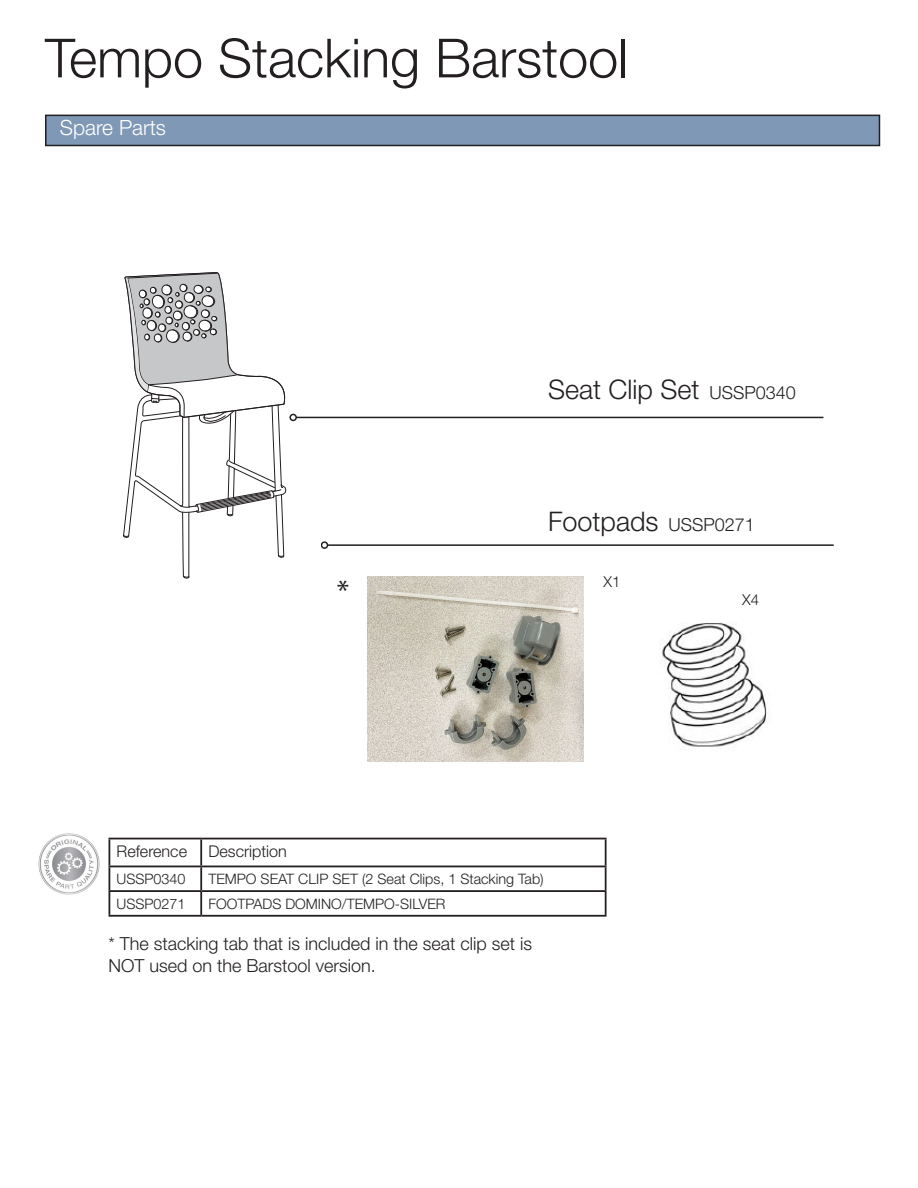
<style>
.page{position:relative;width:918px;height:1188px;background:#fff}
.page>*{position:absolute;margin:0;border:0;box-sizing:border-box;transform-origin:0 0}
.t1{font:300 54px "Helvetica Neue LT Std";color:#231f20}
.t2{font:30px "Myriad Pro";color:#231f20}
.t3{font:300 27px "Helvetica Neue LT Std";color:#231f20}
.t4{font:300 21px "Helvetica Neue LT Std";color:#fff}
.t5{font:300 18px "Helvetica Neue LT Std";color:#231f20}
.t6{font:300 16.2px "Helvetica Neue LT Std";color:#231f20}
.t7{font:300 15px "Helvetica Neue LT Std";color:#231f20}
.t8{font:300 14.4px "Helvetica Neue LT Std";color:#231f20}
.s1{font-size:18px}
</style>
<div class="page">
<div style="left:46px;top:115px;width:833px;height:31px;background:#7f98b6"></div>
<div style="left:45px;top:115px;width:835px;height:31px;border:2px solid #231f20"></div>
<hr style="left:328px;top:544px;width:506px;height:2px;background:#231f20">
<div style="left:321px;top:541px;width:7px;height:8px;border:2px solid #231f20;border-radius:50%"></div>
<img style="left:38px;top:833px;width:62px;height:62px">
<hr style="left:109px;top:838px;width:92px;height:1px;background:#231f20">
<hr style="left:201px;top:838px;width:406px;height:1px;background:#231f20">
<hr style="left:200px;top:839px;width:2px;height:27px;background:#231f20">
<hr style="left:605px;top:839px;width:2px;height:27px;background:#231f20">
<hr style="left:109px;top:866px;width:92px;height:1px;background:#231f20">
<hr style="left:201px;top:866px;width:406px;height:1px;background:#231f20">
<hr style="left:200px;top:867px;width:2px;height:23px;background:#231f20">
<hr style="left:605px;top:867px;width:2px;height:23px;background:#231f20">
<hr style="left:109px;top:890px;width:92px;height:2px;background:#231f20">
<svg style="left:109px;top:839px;width:1px;height:76px"></svg>
<hr style="left:201px;top:890px;width:406px;height:2px;background:#231f20">
<hr style="left:200px;top:892px;width:2px;height:23px;background:#231f20">
<hr style="left:605px;top:892px;width:2px;height:23px;background:#231f20">
<hr style="left:109px;top:915px;width:92px;height:2px;background:#231f20">
<hr style="left:201px;top:915px;width:406px;height:2px;background:#231f20">
<img style="left:662px;top:622px;width:106px;height:125px">
<svg style="left:123px;top:273px;width:164px;height:306px"></svg>
<hr style="left:296px;top:417px;width:527px;height:1px;background:#231f20">
<div style="left:289px;top:414px;width:8px;height:7px;border:2px solid #231f20;border-radius:50%"></div>
<img style="left:368px;top:576px;width:216px;height:186px">
<p class="t1" style="left:45px;top:25px;width:585px">Tempo Stacking Barstool</p>
<p class="t4" style="left:60px;top:115px;width:108px">Spare Parts</p>
<p class="t3" style="left:548px;top:373px;width:249px">Seat Clip Set <span class="s1">USSP0340</span></p>
<p class="t2" style="left:337px;top:573px;width:14px">*</p>
<p class="t3" style="left:548px;top:505px;width:208px">Footpads <span class="s1">USSP0271</span></p>
<p class="t7" style="left:603px;top:572px;width:18px">X1</p>
<p class="t7" style="left:742px;top:591px;width:18px">X4</p>
<p class="t6" style="left:117px;top:842px;width:72px">Reference</p>
<p class="t6" style="left:208px;top:842px;width:80px">Description</p>
<p class="t8" style="left:117px;top:870px;width:71px">USSP0340</p>
<p class="t8" style="left:208px;top:870px;width:337px">TEMPO SEAT CLIP SET (2 Seat Clips, 1 Stacking Tab)</p>
<p class="t8" style="left:117px;top:895px;width:71px">USSP0271</p>
<p class="t8" style="left:208px;top:895px;width:239px">FOOTPADS DOMINO/TEMPO-SILVER</p>
<p class="t5" style="left:109px;top:933px;width:425px">* The stacking tab that is included in the seat clip set is</p>
<p class="t5" style="left:109px;top:954px;width:269px">NOT used on the Barstool version.</p>
</div>
